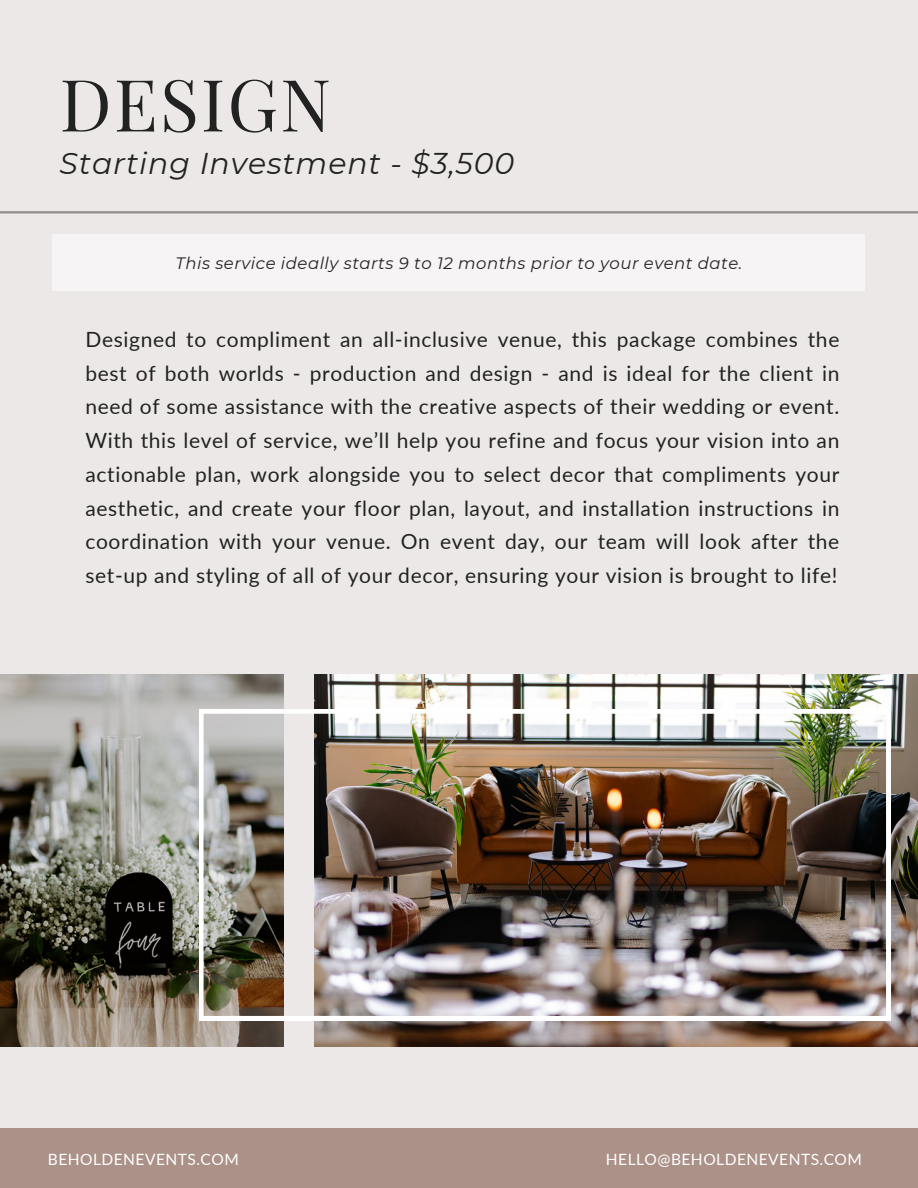
<style>
.page{position:relative;width:918px;height:1188px;background:#ede8e8}
.page>*{position:absolute;margin:0;border:0;box-sizing:border-box;transform-origin:0 0}
.t1{font:72px "Playfair Display";letter-spacing:.03em;color:#222}
.t2{font:italic 30px "Montserrat";letter-spacing:.03em;color:#222}
.t3{font:21px/33.8px "Lato";letter-spacing:.03em;color:#222;text-align:justify}
.t4{font:italic 16.5px "Montserrat";letter-spacing:.03em;color:#222}
.t5{font:15.6px "Lato";letter-spacing:.03em;color:#fff}
</style>
<div class="page">
<div style="left:53px;top:234px;width:812px;height:57px;background:#f6f4f4"></div>
<hr style="left:0;top:211px;width:918px;height:2px;background:#000">
<img style="left:315px;top:674px;width:603px;height:373px">
<img style="left:0;top:674px;width:284px;height:373px">
<img style="left:199px;top:709px;width:692px;height:311px">
<div style="left:0;top:1128px;width:918px;height:60px;background:#ab9187"></div>
<p class="t1" style="left:60px;top:54px;width:273px">DESIGN</p>
<p class="t2" style="left:60px;top:145px;width:456px">Starting Investment - $3,500</p>
<p class="t4" style="left:176px;top:253px;width:568px">This service ideally starts 9 to 12 months prior to your event date.</p>
<p class="t3" style="left:85px;top:322px;width:755px">Designed to compliment an all-inclusive venue, this package combines the best of both worlds - production and design - and is ideal for the client in need of some assistance with the creative aspects of their wedding or event.<br>With this level of service, we’ll help you refine and focus your vision into an actionable plan, work alongside you to select decor that compliments your aesthetic, and create your floor plan, layout, and installation instructions in coordination with your venue. On event day, our team will look after the set-up and styling of all of your decor, ensuring your vision is brought to life!</p>
<p class="t5" style="left:48px;top:1150px;width:192px">BEHOLDENEVENTS.COM</p>
<p class="t5" style="left:606px;top:1150px;width:258px">HELLO@BEHOLDENEVENTS.COM</p>
</div>
